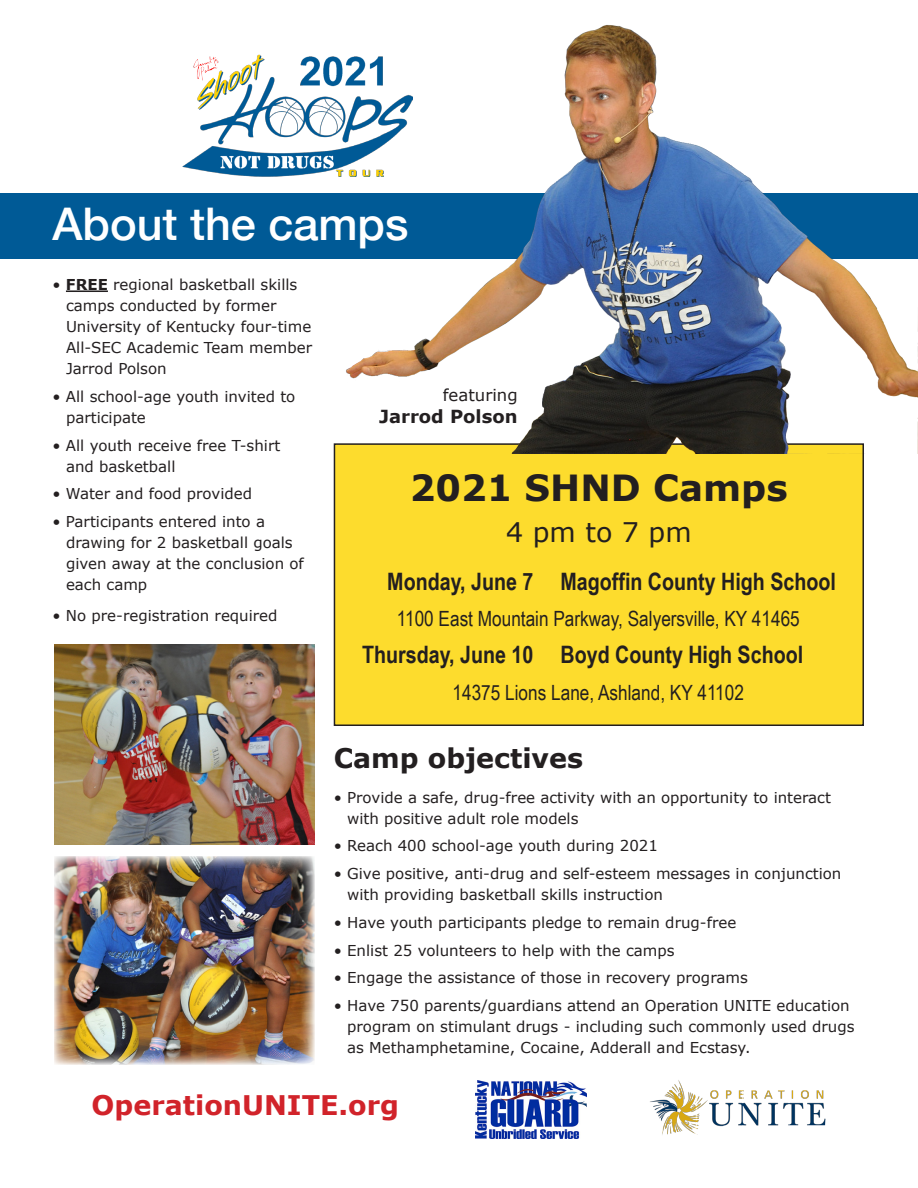
<style>
.page{position:relative;width:918px;height:1188px;background:#fff}
.page>*{position:absolute;margin:0;border:0;box-sizing:border-box;transform-origin:0 0}
.t1{font:500 45px "Helvetica Neue";color:#fff}
.t2{font:700 36px "Verdana";color:#231f20}
.t3{font:700 27px "Verdana";color:#d1232a}
.t4{font:700 27px "Verdana";color:#231f20}
.t5{font:27px "Verdana";color:#231f20}
.t6{font:700 24px "Arial Narrow";color:#231f20}
.t7{font:21px "Arial Narrow";color:#231f20}
.t8{font:700 18px "Verdana";color:#231f20}
.t9{font:16.5px "Verdana";color:#231f20}
.t10{font:15px/21px "Verdana";color:#231f20}
.s1{font-weight:700}
</style>
<div class="page">
<div style="left:0;top:193px;width:918px;height:66px;background:#005a96"></div>
<img style="left:54px;top:644px;width:260px;height:200px">
<img style="left:54px;top:856px;width:260px;height:209px">
<hr style="left:66px;top:290px;width:42px;height:2px;background:#231f20">
<div style="left:334px;top:444px;width:529px;height:281px;background:#fddc2d"></div>
<div style="left:334px;top:443px;width:530px;height:283px;border:2px solid #231f20"></div>
<img style="left:335px;top:25px;width:583px;height:428px">
<img style="left:650px;top:1080px;width:176px;height:55px">
<img style="left:475px;top:1081px;width:112px;height:57px">
<img style="left:183px;top:54px;width:229px;height:123px">
<p class="t1" style="left:52px;top:188px;width:357px">About the camps</p>
<p class="t10" style="left:66px;top:274px;width:248px;text-indent:-14px">• <span class="s1">FREE</span> regional basketball skills camps conducted by former<br>University of Kentucky four-time<br>All-SEC Academic Team member<br>Jarrod Polson</p>
<p class="t10" style="left:66px;top:386px;width:231px;text-indent:-14px">• All school-age youth invited to participate</p>
<p class="t10" style="left:66px;top:435px;width:216px;text-indent:-14px">• All youth receive free T-shirt and basketball</p>
<p class="t10" style="left:52px;top:483px;width:201px">• Water and food provided</p>
<p class="t10" style="left:66px;top:511px;width:239px;text-indent:-14px">• Participants entered into a drawing for 2 basketball goals given away at the conclusion of each camp</p>
<p class="t10" style="left:52px;top:605px;width:227px">• No pre-registration required</p>
<p class="t9" style="left:443px;top:384px;width:76px">featuring</p>
<p class="t8" style="left:379px;top:403px;width:140px">Jarrod Polson</p>
<p class="t2" style="left:410px;top:463px;width:379px">2021 SHND Camps</p>
<p class="t5" style="left:506px;top:514px;width:187px">4 pm to 7 pm</p>
<p class="t6" style="left:387px;top:563px;width:450px">Monday, June 7 Magoffin County High School</p>
<p class="t7" style="left:397px;top:604px;width:405px">1100 East Mountain Parkway, Salyersville, KY 41465</p>
<p class="t6" style="left:362px;top:637px;width:443px">Thursday, June 10 Boyd County High School</p>
<p class="t7" style="left:453px;top:677px;width:293px">14375 Lions Lane, Ashland, KY 41102</p>
<p class="t4" style="left:334px;top:739px;width:251px">Camp objectives</p>
<p class="t10" style="left:347px;top:787px;width:485px;text-indent:-14px">• Provide a safe, drug-free activity with an opportunity to interact with positive adult role models</p>
<p class="t10" style="left:334px;top:835px;width:326px">• Reach 400 school-age youth during 2021</p>
<p class="t10" style="left:347px;top:863px;width:496px;text-indent:-14px">• Give positive, anti-drug and self-esteem messages in conjunction with providing basketball skills instruction</p>
<p class="t10" style="left:334px;top:912px;width:404px">• Have youth participants pledge to remain drug-free</p>
<p class="t10" style="left:334px;top:940px;width:342px">• Enlist 25 volunteers to help with the camps</p>
<p class="t10" style="left:334px;top:967px;width:416px">• Engage the assistance of those in recovery programs</p>
<p class="t10" style="left:347px;top:995px;width:509px;text-indent:-14px">• Have 750 parents/guardians attend an Operation UNITE education program on stimulant drugs - including such commonly used drugs as Methamphetamine, Cocaine, Adderall and Ecstasy.</p>
<p class="t3" style="left:92px;top:1086px;width:309px">OperationUNITE.org</p>
</div>
